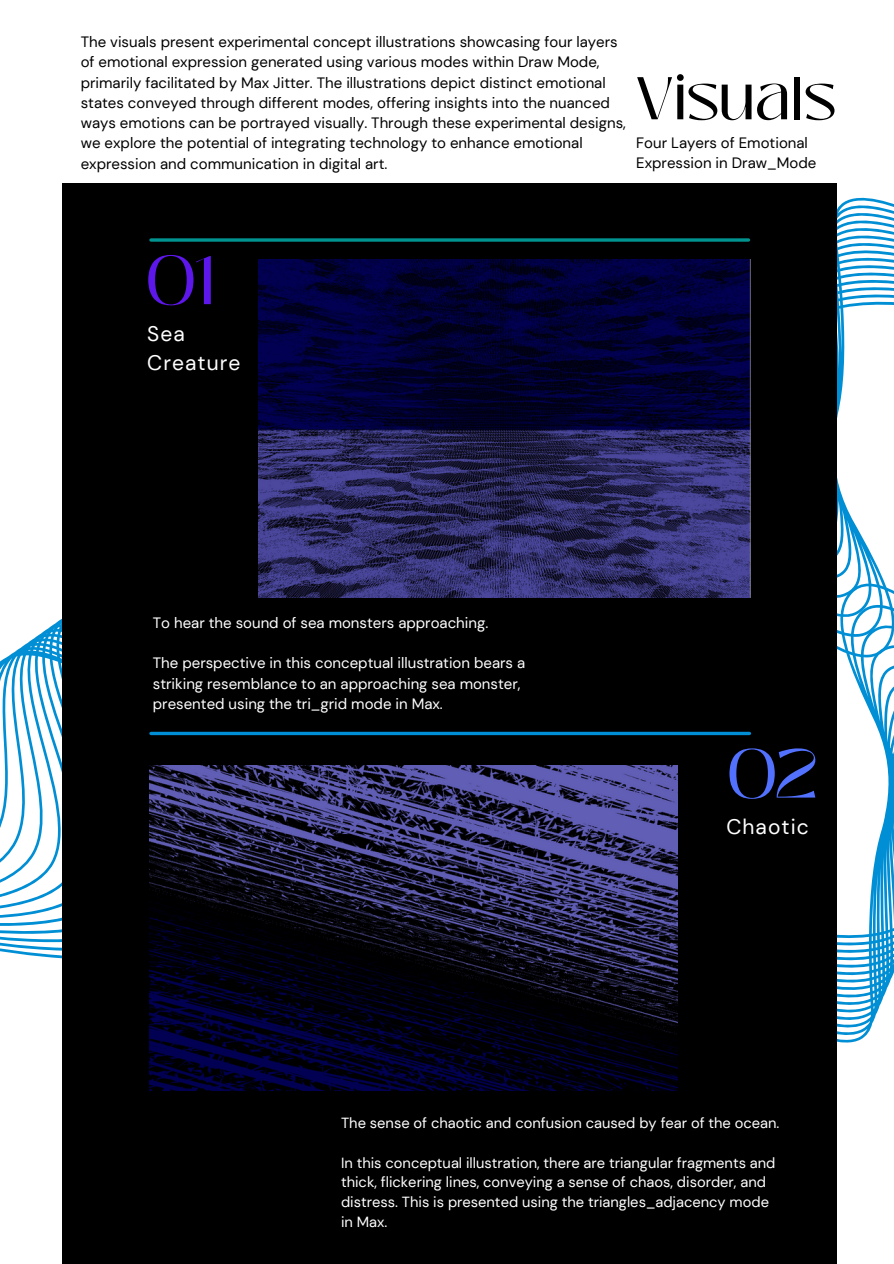
<style>
.page{position:relative;width:894px;height:1264px;background:#fff}
.page>*{position:absolute;margin:0;border:0;box-sizing:border-box;transform-origin:0 0}
.t1{font:68.55px "Black Mango";color:#5271ff}
.t2{font:68.55px "Black Mango";color:#5e17eb}
.t3{font:60px "Black Mango";letter-spacing:-.015em;color:#000001}
.t4{font:21px/29.2px "DM Sans";letter-spacing:.05em;color:#fff}
.t5{font:15px/20.2px "DM Sans";color:#000001}
.t6{font:15px/20.2px "DM Sans";color:#fff}
.t7{font:14.7px/19.8px "DM Sans";color:#fff}
</style>
<div class="page">
<svg style="left:0;top:618px;width:62px;height:341px"></svg>
<svg style="left:583px;top:183px;width:310px;height:1080px"></svg>
<div style="left:62px;top:183px;width:774px;height:1079px;background:#000001"></div>
<svg style="left:151px;top:731px;width:598px;height:4px;background:#0072aa"></svg>
<svg style="left:151px;top:238px;width:597px;height:4px;background:#007d79"></svg>
<img style="left:149px;top:765px;width:528px;height:325px">
<img style="left:258px;top:260px;width:492px;height:337px">
<p class="t5" style="left:81px;top:32px;width:546px">The visuals present experimental concept illustrations showcasing four layers of emotional expression generated using various modes within Draw Mode, primarily facilitated by Max Jitter. The illustrations depict distinct emotional states conveyed through different modes, offering insights into the nuanced ways emotions can be portrayed visually. Through these experimental designs, we explore the potential of integrating technology to enhance emotional expression and communication in digital art.</p>
<p class="t3" style="left:634px;top:53px;width:203px">Visuals</p>
<p class="t5" style="left:636px;top:133px;width:181px">Four Layers of Emotional<br>Expression in Draw_Mode</p>
<h2 class="t2" style="left:145px;top:229px;width:70px">01</h2>
<p class="t4" style="left:147px;top:319px;width:95px">Sea<br>Creature</p>
<h3 class="t6" style="left:153px;top:612px;width:337px">To hear the sound of sea monsters approaching.</h3>
<p class="t6" style="left:153px;top:653px;width:373px">The perspective in this conceptual illustration bears a striking resemblance to an approaching sea monster, presented using the tri_grid mode in Max.</p>
<h1 class="t1" style="left:726px;top:722px;width:94px">02</h1>
<p class="t4" style="left:726px;top:812px;width:84px">Chaotic</p>
<p class="t7" style="left:341px;top:1112px;width:440px">The sense of chaotic and confusion caused by fear of the ocean.</p>
<p class="t7" style="left:341px;top:1152px;width:436px">In this conceptual illustration, there are triangular fragments and thick, flickering lines, conveying a sense of chaos, disorder, and distress. This is presented using the triangles_adjacency mode in Max.</p>
</div>
